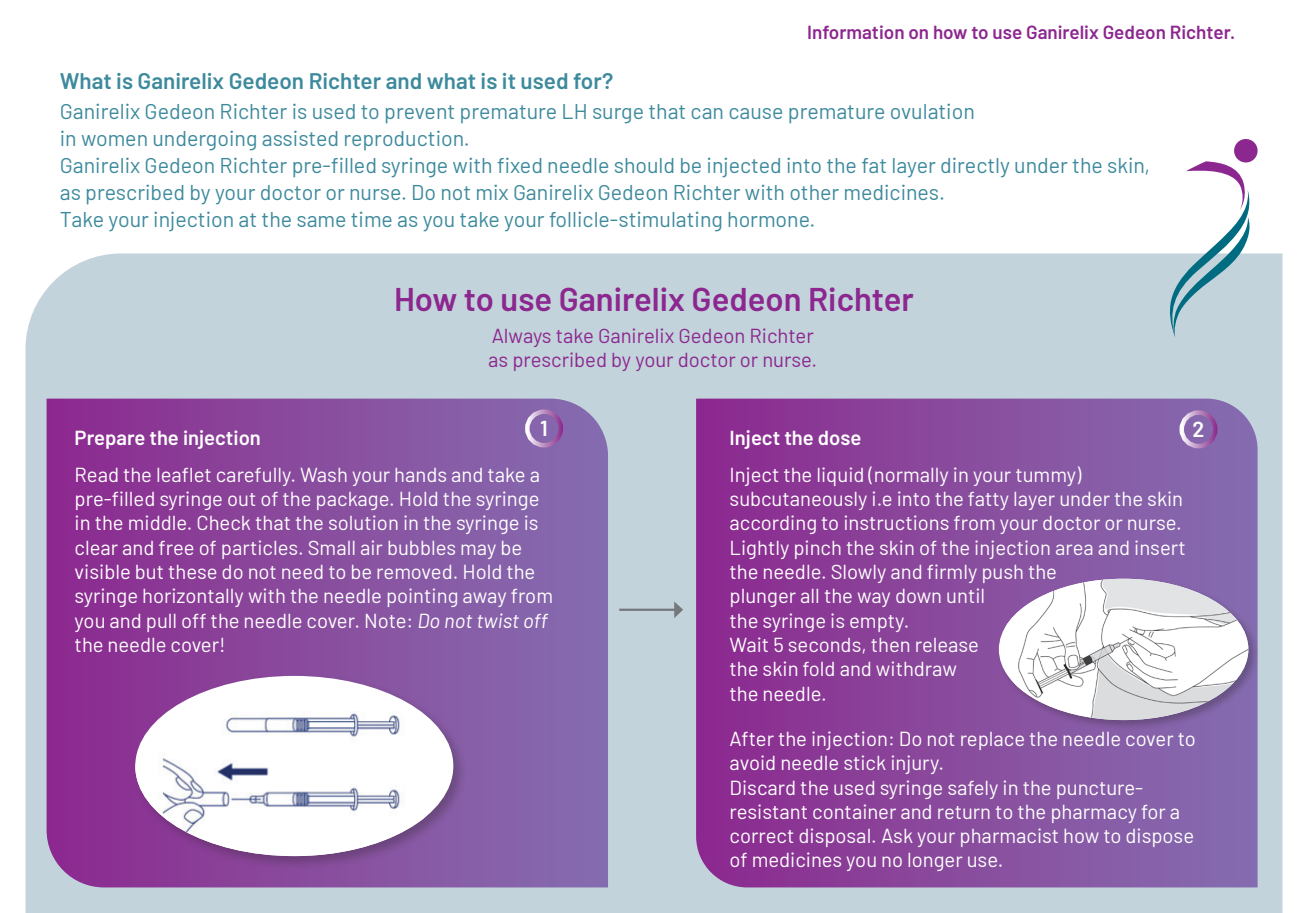
<style>
.page{position:relative;width:1308px;height:913px;background:#fff}
.page>*{position:absolute;margin:0;border:0;box-sizing:border-box;transform-origin:0 0}
.t1{font:600 32.85px "Barlow";color:#8c278f}
.t2{font:600 22.5px "Barlow";color:#3d8a9d}
.t3{font:600 21.6px "Barlow";color:#fff}
.t4{font:21.38px/27px "Barlow";color:#3d8a9d}
.t5{font:20.25px/24.3px "Barlow";color:#fff}
.t6{font:20.25px/24.3px "Barlow";color:#8c278f}
.t7{font:600 20.25px "Barlow";color:#fff}
.t8{font:600 18.9px "Barlow";color:#8c278f}
.s1{font-style:italic}
</style>
<div class="page">
<div style="left:26px;top:253px;width:1256px;height:659px;background:#c2d3db"></div>
<hr style="left:619px;top:608px;width:56px;height:2px;background:#76787b">
<svg style="left:674px;top:601px;width:9px;height:16px"></svg>
<svg style="left:47px;top:398px;width:561px;height:489px;background:#884fa0"></svg>
<svg style="left:696px;top:398px;width:561px;height:489px;background:#89499d"></svg>
<div style="left:525px;top:409px;width:38px;height:38px;border:4px solid #fff;border-radius:50%"></div>
<div style="left:1179px;top:410px;width:38px;height:38px;border:4px solid #fff;border-radius:50%"></div>
<svg style="left:1169px;top:139px;width:88px;height:198px"></svg>
<div style="left:132px;top:672px;width:336px;height:198px;background:#231f20;opacity:.3"></div>
<img style="left:135px;top:679px;width:303px;height:176px">
<div style="left:996px;top:576px;width:263px;height:154px;background:#231f20;opacity:.3"></div>
<img style="left:1002px;top:578px;width:246px;height:141px">
<p class="t8" style="left:807px;top:18px;width:429px">Information on how to use Ganirelix Gedeon Richter.</p>
<p class="t2" style="left:60px;top:64px;width:555px">What is Ganirelix Gedeon Richter and what is it used for?</p>
<p class="t4" style="left:60px;top:96px;width:1092px">Ganirelix Gedeon Richter is used to prevent premature LH surge that can cause premature ovulation<br>in women undergoing assisted reproduction.<br>Ganirelix Gedeon Richter pre-filled syringe with fixed needle should be injected into the fat layer directly under the skin, as prescribed by your doctor or nurse. Do not mix Ganirelix Gedeon Richter with other medicines.<br>Take your injection at the same time as you take your follicle-stimulating hormone.</p>
<h1 class="t1" style="left:394px;top:274px;width:521px">How to use Ganirelix Gedeon Richter</h1>
<p class="t6" style="left:488px;top:321px;width:330px">Always take Ganirelix Gedeon Richter as prescribed by your doctor or nurse.</p>
<p class="t3" style="left:540px;top:412px;width:9px">1</p>
<p class="t3" style="left:1192px;top:413px;width:13px">2</p>
<p class="t7" style="left:75px;top:422px;width:188px">Prepare the injection</p>
<p class="t5" style="left:75px;top:460px;width:480px">Read the leaflet carefully. Wash your hands and take a pre-filled syringe out of the package. Hold the syringe in the middle. Check that the solution in the syringe is clear and free of particles. Small air bubbles may be visible but these do not need to be removed. Hold the syringe horizontally with the needle pointing away from you and pull off the needle cover. Note: <span class="s1">Do not twist off </span>the needle cover!</p>
<p class="t7" style="left:729px;top:422px;width:133px">Inject the dose</p>
<p class="t5" style="left:729px;top:460px;width:458px">Inject the liquid (normally in your tummy) subcutaneously i.e into the fatty layer under the skin according to instructions from your doctor or nurse.<br>Lightly pinch the skin of the injection area and insert the needle. Slowly and firmly push the<br>plunger all the way down until<br>the syringe is empty.<br>Wait 5 seconds, then release<br>the skin fold and withdraw<br>the needle.</p>
<p class="t5" style="left:729px;top:724px;width:468px">After the injection: Do not replace the needle cover to avoid needle stick injury.<br>Discard the used syringe safely in the puncture&shy;resistant container and return to the pharmacy for a correct disposal. Ask your pharmacist how to dispose of medicines you no longer use.</p>
</div>
